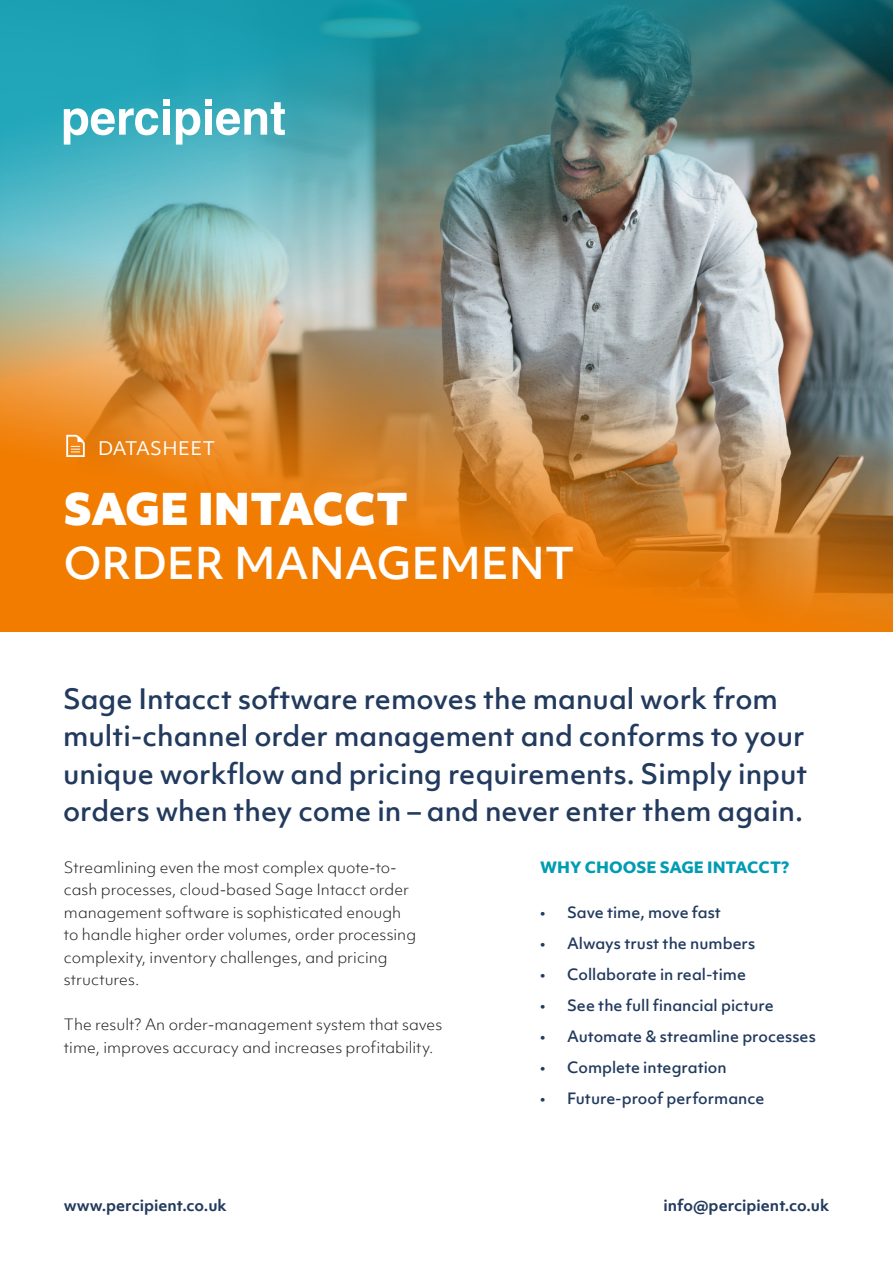
<style>
.page{position:relative;width:893px;height:1263px;background:#fff}
.page>*{position:absolute;margin:0;border:0;box-sizing:border-box;transform-origin:0 0}
.Percipient_Titles{font:500 42px "Objektiv Mk 1";color:#fff}
.Percipient_Titles-2{font:900 42px "Objektiv Mk 1";color:#fff}
.Percipient_Lead_Paragraph{font:500 27px/37.5px "Objektiv Mk 1";color:#223a5e}
.t1{font:18px "Objektiv Mk 1";letter-spacing:.015em;color:#fff}
.Percipient_Body_Copy{font:300 15px/22.5px "Objektiv Mk 1";color:#231f20}
.t2{font:500 15px "Objektiv Mk 1";color:#223a5e}
.t3{font:700 15px "Objektiv Mk 1";color:#223a5e}
.Percipient_Body_Copy-2{font:800 15px "Objektiv Mk 1";color:#009cb2}
</style>
<div class="page">
<svg style="left:0;top:435px;width:893px;height:196px;background:#de7e18"></svg>
<img style="left:0;top:0;width:893px;height:435px">
<div style="left:205px;top:100px;width:7px;height:6px;background:#fff"></div>
<div style="left:163px;top:100px;width:7px;height:6px;background:#fff"></div>
<svg style="left:64px;top:108px;width:94px;height:37px"></svg>
<div style="left:163px;top:109px;width:7px;height:26px;background:#fff"></div>
<svg style="left:176px;top:108px;width:24px;height:37px"></svg>
<div style="left:205px;top:109px;width:7px;height:26px;background:#fff"></div>
<svg style="left:216px;top:102px;width:69px;height:33px"></svg>
<svg style="left:66px;top:435px;width:19px;height:22px"></svg>
<p class="t1" style="left:98px;top:435px;width:118px">DATASHEET</p>
<p class="Percipient_Titles-2" style="left:64px;top:478px;width:346px">SAGE INTACCT</p>
<p class="Percipient_Titles" style="left:64px;top:533px;width:512px">ORDER MANAGEMENT</p>
<p class="Percipient_Lead_Paragraph" style="left:63px;top:679px;width:746px">Sage Intacct software removes the manual work from multi-channel order management and conforms to your unique workflow and pricing requirements. Simply input orders when they come in – and never enter them again.</p>
<p class="Percipient_Body_Copy-2" style="left:540px;top:856px;width:251px">WHY CHOOSE SAGE INTACCT?</p>
<p class="t2" style="left:540px;top:902px;width:182px">• Save time, move fast</p>
<p class="t2" style="left:540px;top:933px;width:217px">• Always trust the numbers</p>
<p class="t2" style="left:540px;top:964px;width:207px">• Collaborate in real-time</p>
<p class="t2" style="left:540px;top:995px;width:235px">• See the full financial picture</p>
<p class="t2" style="left:540px;top:1026px;width:277px">• Automate &amp; streamline processes</p>
<p class="t2" style="left:540px;top:1057px;width:188px">• Complete integration</p>
<p class="t2" style="left:540px;top:1088px;width:226px">• Future-proof performance</p>
<p class="Percipient_Body_Copy" style="left:64px;top:856px;width:354px">Streamlining even the most complex quote-to&shy;cash processes, cloud-based Sage Intacct order management software is sophisticated enough to handle higher order volumes, order processing complexity, inventory challenges, and pricing structures.</p>
<p class="Percipient_Body_Copy" style="left:64px;top:1013px;width:380px">The result? An order-management system that saves time, improves accuracy and increases profitability.</p>
<p class="t3" style="left:64px;top:1195px;width:164px">www.percipient.co.uk</p>
<p class="t3" style="left:664px;top:1195px;width:167px">info@percipient.co.uk</p>
</div>
